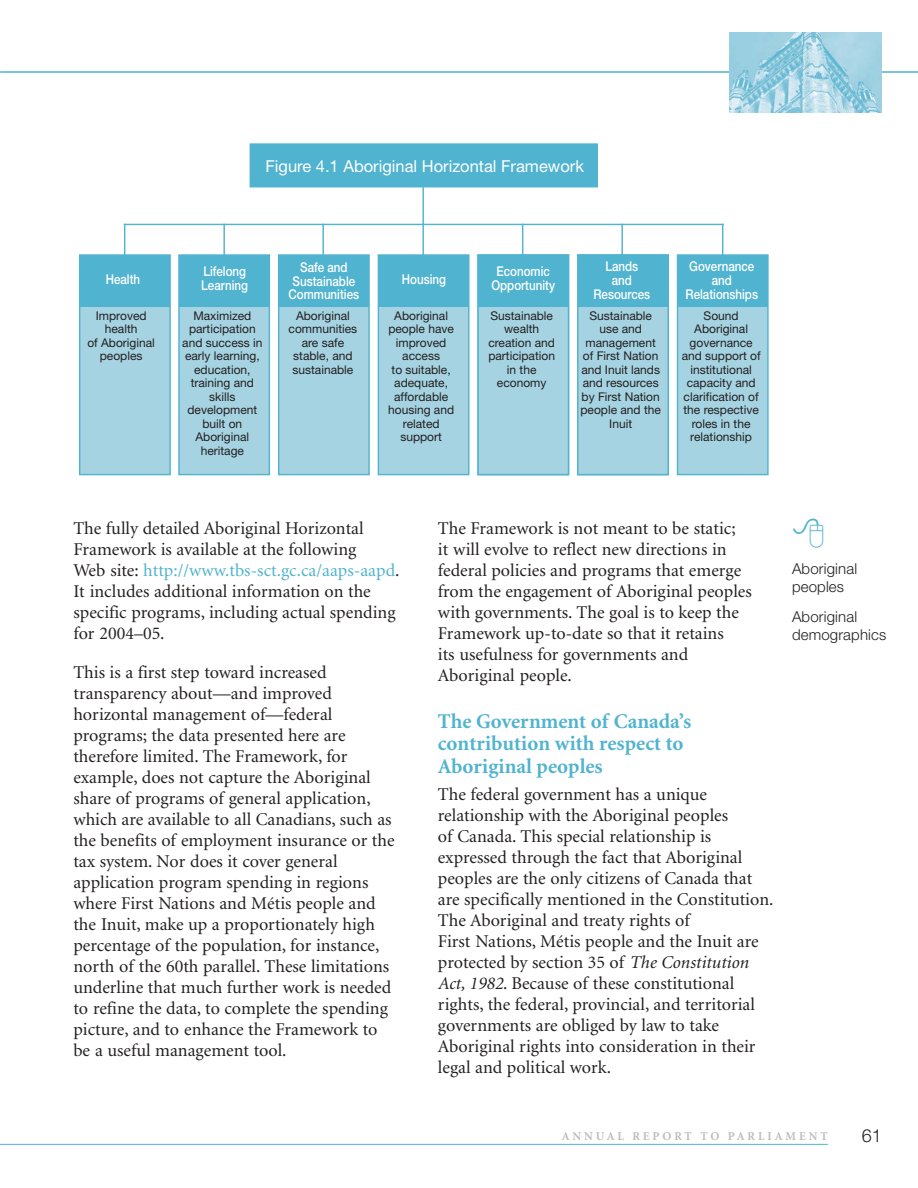
<style>
.page{position:relative;width:918px;height:1188px;background:#fff}
.page>*{position:absolute;margin:0;border:0;box-sizing:border-box;transform-origin:0 0}
.t1{font:700 21px/22.5px "Minion";color:#50b3cf}
.t2{font:18px/21px "Minion";color:#231f20}
.t3{font:300 18px "Helvetica Neue";color:#231f20}
.t4{font:16.5px "Helvetica Neue";color:#fff}
.t5{font:300 15px/18px "Helvetica Neue";letter-spacing:.01em;color:#231f20}
.t6{font:500 13.5px/14px "Helvetica Neue";color:#fff;text-align:center;scale:.86 1}
.t7{font:12px/13.5px "Helvetica Neue";color:#231f20;text-align:center}
.t8{font:700 12px "Minion";letter-spacing:.245em;color:#bbbdc0}
.s1{color:#50b3cf}
.s2{font-style:italic}
</style>
<div class="page">
<hr style="left:0;top:71px;width:918px;height:2px;background:#50b3cf">
<hr style="left:0;top:1144px;width:828px;height:1px;background:#50b3cf">
<img style="left:729px;top:33px;width:153px;height:79px">
<div style="left:80px;top:255px;width:90px;height:220px;background:#a5d3e2"></div>
<div style="left:79px;top:254px;width:92px;height:221px;border:1px solid #50b3cf"></div>
<div style="left:179px;top:255px;width:90px;height:220px;background:#a5d3e2"></div>
<div style="left:178px;top:254px;width:92px;height:221px;border:1px solid #50b3cf"></div>
<div style="left:279px;top:255px;width:90px;height:220px;background:#a5d3e2"></div>
<div style="left:278px;top:254px;width:92px;height:221px;border:1px solid #50b3cf"></div>
<div style="left:378px;top:255px;width:91px;height:220px;background:#a5d3e2"></div>
<div style="left:378px;top:254px;width:92px;height:221px;border:1px solid #50b3cf"></div>
<div style="left:478px;top:255px;width:90px;height:220px;background:#a5d3e2"></div>
<div style="left:477px;top:254px;width:92px;height:221px;border:1px solid #50b3cf"></div>
<div style="left:578px;top:255px;width:90px;height:220px;background:#a5d3e2"></div>
<div style="left:577px;top:254px;width:92px;height:221px;border:1px solid #50b3cf"></div>
<div style="left:678px;top:255px;width:90px;height:220px;background:#a5d3e2"></div>
<div style="left:677px;top:254px;width:92px;height:221px;border:1px solid #50b3cf"></div>
<div style="left:279px;top:255px;width:90px;height:51px;background:#50b3cf"></div>
<div style="left:180px;top:255px;width:89px;height:51px;background:#50b3cf"></div>
<div style="left:80px;top:255px;width:89px;height:51px;background:#50b3cf"></div>
<div style="left:379px;top:255px;width:89px;height:51px;background:#50b3cf"></div>
<div style="left:479px;top:255px;width:89px;height:51px;background:#50b3cf"></div>
<div style="left:579px;top:255px;width:89px;height:51px;background:#50b3cf"></div>
<div style="left:678px;top:255px;width:90px;height:51px;background:#50b3cf"></div>
<hr style="left:124px;top:224px;width:1px;height:35px;background:#50b3cf">
<hr style="left:223px;top:224px;width:2px;height:35px;background:#50b3cf">
<hr style="left:322px;top:224px;width:2px;height:35px;background:#50b3cf">
<hr style="left:422px;top:187px;width:2px;height:72px;background:#50b3cf">
<hr style="left:522px;top:224px;width:1px;height:35px;background:#50b3cf">
<hr style="left:621px;top:224px;width:2px;height:35px;background:#50b3cf">
<hr style="left:722px;top:224px;width:1px;height:35px;background:#50b3cf">
<div style="left:251px;top:144px;width:346px;height:43px;background:#50b3cf"></div>
<div style="left:250px;top:143px;width:348px;height:44px;border:2px solid #50b3cf"></div>
<hr style="left:124px;top:224px;width:600px;height:1px;background:#50b3cf">
<p class="t4" style="left:266px;top:160px;width:320px">Figure 4.1 Aboriginal Horizontal Framework</p>
<p class="t6" style="left:201px;top:266px;width:56px;text-align:left">Lifelong<br>Learning</p>
<p class="t6" style="left:491px;top:266px;width:76px">Economic<br>Opportunity</p>
<p class="t6" style="left:593px;top:260px;width:68px">Lands<br>and<br>Resources</p>
<p class="t6" style="left:686px;top:260px;width:86px">Governance and<br>Relationships</p>
<p class="t6" style="left:289px;top:261px;width:84px">Safe and<br>Sustainable<br>Communities</p>
<p class="t6" style="left:106px;top:274px;width:42px">Health</p>
<p class="t6" style="left:402px;top:274px;width:53px">Housing</p>
<p class="t7" style="left:87px;top:310px;width:69px">Improved health<br>of Aboriginal peoples</p>
<p class="t7" style="left:182px;top:310px;width:82px">Maximized participation and success in early learning, education, training and skills development built on<br>Aboriginal heritage</p>
<p class="t7" style="left:289px;top:310px;width:70px">Aboriginal communities are safe stable, and sustainable</p>
<p class="t7" style="left:388px;top:310px;width:68px">Aboriginal people have improved access<br>to suitable, adequate, affordable housing and related support</p>
<p class="t7" style="left:488px;top:310px;width:68px">Sustainable wealth creation and participation in the economy</p>
<p class="t7" style="left:580px;top:310px;width:82px">Sustainable use and management of First Nation and Inuit lands and resources by First Nation people and the<br>Inuit</p>
<p class="t7" style="left:682px;top:310px;width:80px">Sound<br>Aboriginal governance and support of institutional capacity and clarification of the respective roles in the relationship</p>
<p class="t2" style="left:73px;top:519px;width:328px">The fully detailed Aboriginal Horizontal Framework is available at the following<br>Web site: <span class="s1">http://www.tbs-sct.gc.ca/aaps-aapd</span>.<br>It includes additional information on the specific programs, including actual spending for 2004–05.</p>
<p class="t2" style="left:73px;top:663px;width:323px">This is a first step toward increased transparency about—and improved horizontal management of—federal programs; the data presented here are therefore limited. The Framework, for example, does not capture the Aboriginal share of programs of general application, which are available to all Canadians, such as the benefits of employment insurance or the tax system. Nor does it cover general application program spending in regions where First Nations and Métis people and the Inuit, make up a proportionately high percentage of the population, for instance, north of the 60th parallel. These limitations underline that much further work is needed to refine the data, to complete the spending picture, and to enhance the Framework to be a useful management tool.</p>
<p class="t2" style="left:438px;top:519px;width:315px">The Framework is not meant to be static;<br>it will evolve to reflect new directions in federal policies and programs that emerge from the engagement of Aboriginal peoples with governments. The goal is to keep the Framework up-to-date so that it retains<br>its usefulness for governments and Aboriginal people.</p>
<p class="t1" style="left:438px;top:711px;width:255px">The Government of Canada’s contribution with respect to<br>Aboriginal peoples</p>
<p class="t2" style="left:438px;top:785px;width:337px">The federal government has a unique relationship with the Aboriginal peoples<br>of Canada. This special relationship is expressed through the fact that Aboriginal peoples are the only citizens of Canada that are specifically mentioned in the Constitution.<br>The Aboriginal and treaty rights of<br>First Nations, Métis people and the Inuit are protected by section 35 of <span class="s2">The Constitution Act, 1982</span>. Because of these constitutional rights, the federal, provincial, and territorial governments are obliged by law to take Aboriginal rights into consideration in their legal and political work.</p>
<p class="t5" style="left:792px;top:561px;width:67px">Aboriginal peoples</p>
<p class="t5" style="left:792px;top:609px;width:96px">Aboriginal demographics</p>
<p class="t8" style="left:562px;top:1132px;width:268px">ANNUAL REPORT TO PARLIAMENT</p>
<p class="t3" style="left:862px;top:1130px;width:22px">61</p>
</div>
